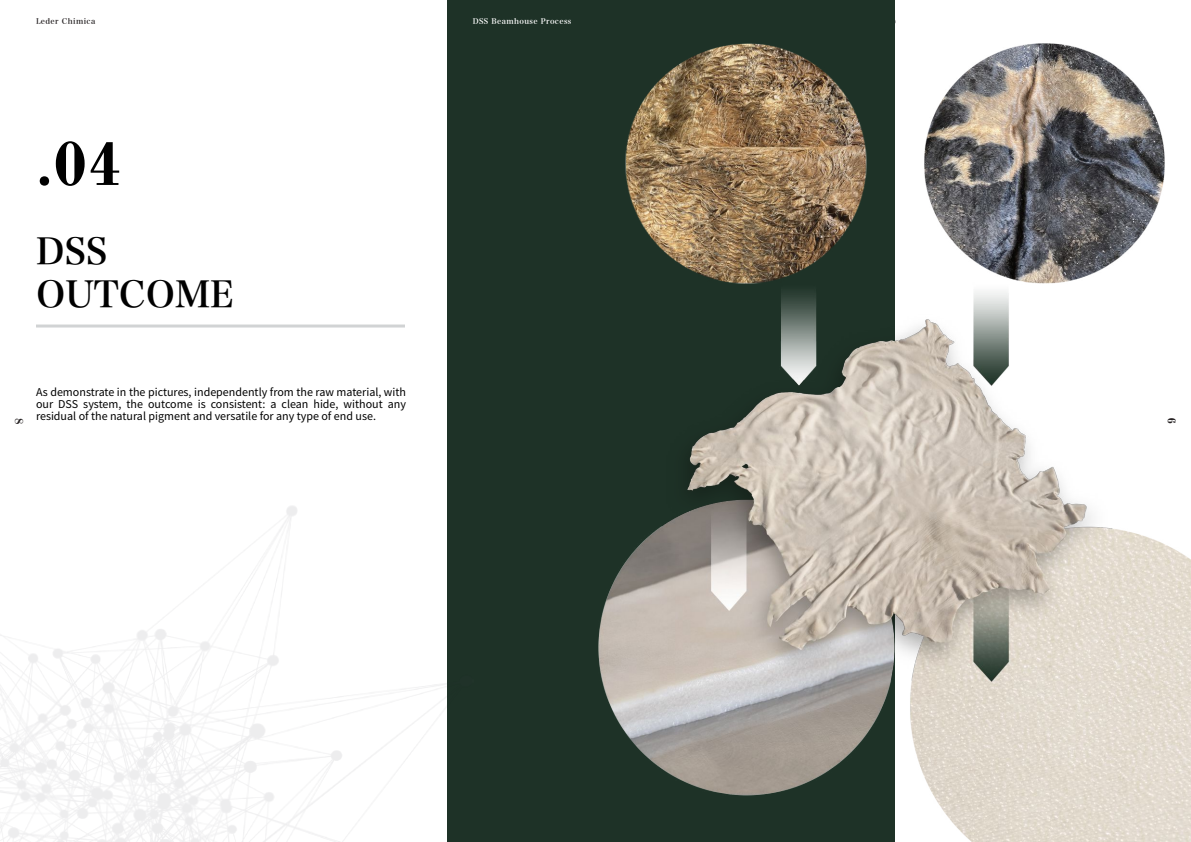
<style>
.page{position:relative;width:1191px;height:842px;background:#fff}
.page>*{position:absolute;margin:0;border:0;box-sizing:border-box;transform-origin:0 0}
.t1{font:700 60px "Old Standard TT";color:#000}
.t2{font:36px/43.2px "Hira Min Pro W6";color:#000}
.t3{font:12px/12px "Source Sans Pro";color:#000;text-align:justify}
.t4{font:700 11px "Old Standard TT";color:#231f20}
.t5{font:7.5px "Hira Min Pro W6";letter-spacing:.05em;color:#fff}
.t6{font:7.5px "Hira Min Pro N W6";letter-spacing:.05em;color:#231f20}
</style>
<div class="page">
<div style="left:446px;top:0;width:450px;height:842px;background:#1e3227"></div>
<img style="left:0;top:471px;width:447px;height:371px">
<hr style="left:36px;top:324px;width:369px;height:3px;background:#d1d3d4">
<img style="left:599px;top:44px;width:592px;height:798px">
<p class="t6" style="left:36px;top:17px;width:61px">Leder Chimica</p>
<p class="t5" style="left:473px;top:17px;width:100px">DSS Beamhouse Process</p>
<h1 class="t1" style="left:36px;top:139px;width:88px">.04</h1>
<h2 class="t2" style="left:36px;top:230px;width:199px">DSS<br>OUTCOME</h2>
<p class="t3" style="left:36px;top:387px;width:371px">As demonstrate in the pictures, independently from the raw material, with our DSS system, the outcome is consistent: a clean hide, without any residual of the natural pigment and versatile for any type of end use.</p>
<p class="t4" style="left:24px;top:418px;width:8px;rotate:90deg">8</p>
<p class="t4" style="left:1167px;top:424px;width:8px;rotate:-90deg">9</p>
</div>
